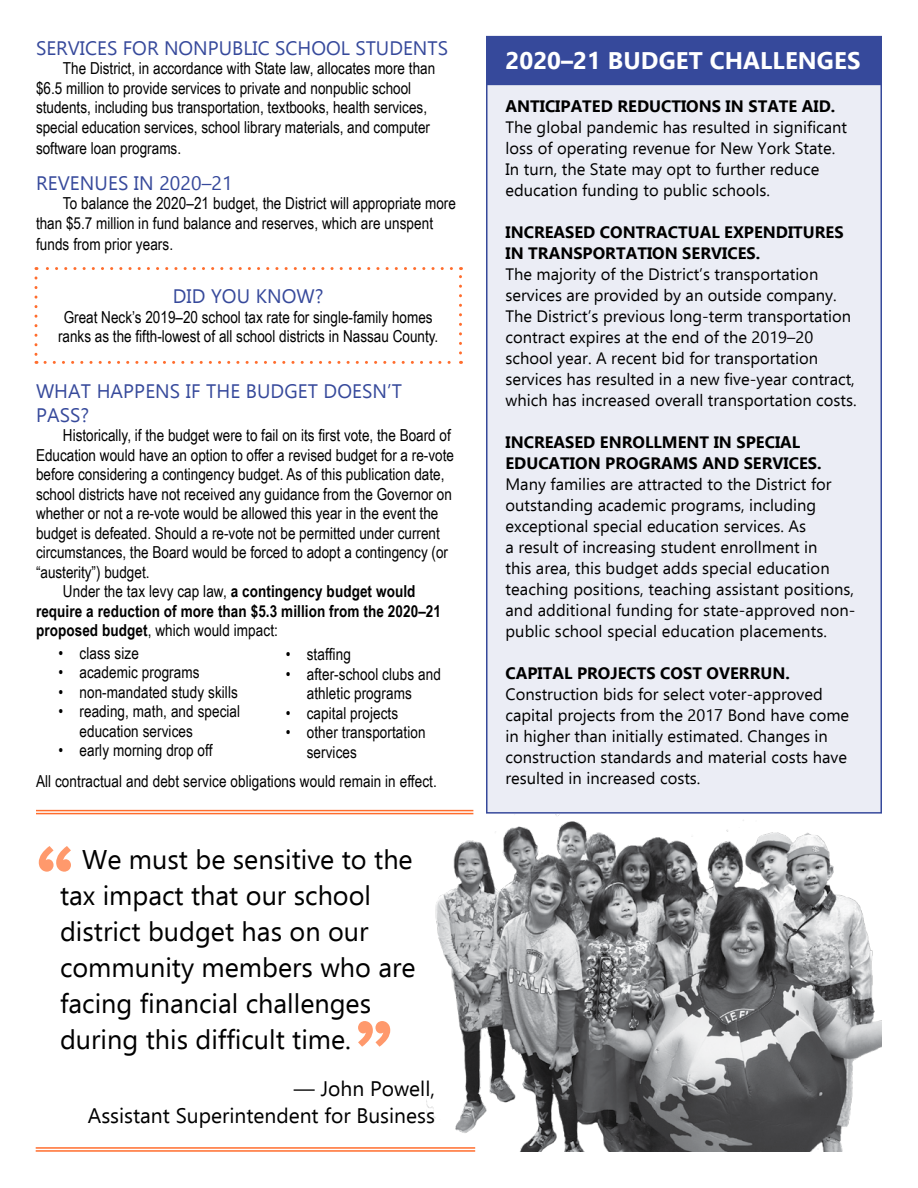
<style>
.page{position:relative;width:918px;height:1188px;background:#fff}
.page>*{position:absolute;margin:0;border:0;box-sizing:border-box;transform-origin:0 0}
.t1{font:700 72px "Bookman Old Style";color:#ff996c}
.t2{font:27px/36px "Ebrima";color:#000}
.t3{font:700 24px "Ebrima";letter-spacing:.005em;color:#fff}
.t4{font:21px/27px "Ebrima";color:#000;text-align:right}
.t5{font:19.5px/23.4px "Ebrima";letter-spacing:.005em;color:#36499b}
.t6{font:16.5px/19.5px "Arial Narrow";color:#000}
.t7{font:16.5px/21px "Ebrima";color:#000}
.t8{font:700 16.5px/21px "Ebrima";color:#000}
.t9{font:700 16.5px "Arial Narrow";letter-spacing:.005em;color:#000}
.s1{font-weight:400}
.s2{font-weight:700}
</style>
<div class="page">
<hr style="left:36px;top:1147px;width:439px;height:2px;background:#ff6d2d">
<hr style="left:36px;top:1150px;width:439px;height:2px;background:#ff6d2d">
<hr style="left:36px;top:810px;width:437px;height:1px;background:#ff6d2d">
<hr style="left:36px;top:813px;width:437px;height:1px;background:#ff6d2d">
<div style="left:486px;top:36px;width:396px;height:778px;background:#ebedf5;border:2px solid #36499b"></div>
<div style="left:487px;top:37px;width:394px;height:48px;background:#36499b"></div>
<svg style="left:34px;top:278px;width:4px;height:86px"></svg>
<svg style="left:45px;top:361px;width:416px;height:3px"></svg>
<svg style="left:459px;top:267px;width:3px;height:86px"></svg>
<svg style="left:36px;top:267px;width:415px;height:3px"></svg>
<img style="left:427px;top:815px;width:455px;height:337px">
<p class="t5" style="left:36px;top:35px;width:414px">SERVICES FOR NONPUBLIC SCHOOL STUDENTS</p>
<p class="t6" style="left:36px;top:58px;width:401px;text-indent:27px">The District, in accordance with State law, allocates more than $6.5 million to provide services to private and nonpublic school students, including bus transportation, textbooks, health services, special education services, school library materials, and computer</p>
<p class="t6" style="left:36px;top:138px;width:147px">software loan programs.</p>
<p class="t5" style="left:36px;top:170px;width:198px">REVENUES IN 2020–21</p>
<p class="t6" style="left:36px;top:193px;width:421px;text-indent:27px">To balance the 2020–21 budget, the District will appropriate more than $5.7 million in fund balance and reserves, which are unspent</p>
<p class="t6" style="left:36px;top:234px;width:139px">funds from prior years.</p>
<p class="t5" style="left:173px;top:284px;width:152px">DID YOU KNOW?</p>
<p class="t6" style="left:58px;top:306px;width:382px;text-align:center">Great Neck’s 2019–20 school tax rate for single-family homes ranks as the fifth-lowest of all school districts in Nassau County.</p>
<p class="t5" style="left:36px;top:379px;width:368px">WHAT HAPPENS IF THE BUDGET DOESN’T<br>PASS?</p>
<p class="t6" style="left:63px;top:425px;width:389px">Historically, if the budget were to fail on its first vote, the Board of</p>
<p class="t6" style="left:36px;top:444px;width:420px">Education would have an option to offer a revised budget for a re-vote</p>
<p class="t6" style="left:36px;top:464px;width:410px">before considering a contingency budget. As of this publication date,</p>
<p class="t6" style="left:36px;top:483px;width:417px">school districts have not received any guidance from the Governor on</p>
<p class="t6" style="left:36px;top:503px;width:404px">whether or not a re-vote would be allowed this year in the event the</p>
<p class="t6" style="left:36px;top:522px;width:405px">budget is defeated. Should a re-vote not be permitted under current</p>
<p class="t6" style="left:36px;top:542px;width:414px">circumstances, the Board would be forced to adopt a contingency (or</p>
<p class="t6" style="left:36px;top:561px;width:115px">“austerity”) budget.</p>
<p class="t9" style="left:63px;top:579px;width:354px"><span class="s1">Under the tax levy cap law,</span> a contingency budget would</p>
<p class="t9" style="left:36px;top:598px;width:407px">require a reduction of more than $5.3 million from the 2020–21</p>
<p class="t6" style="left:36px;top:620px;width:243px"><span class="s2">proposed budget</span>, which would impact:</p>
<p class="t6" style="left:59px;top:643px;width:82px">• class size</p>
<p class="t6" style="left:59px;top:662px;width:143px">• academic programs</p>
<p class="t6" style="left:59px;top:682px;width:181px">• non-mandated study skills</p>
<p class="t6" style="left:80px;top:701px;width:162px;text-indent:-21px">• reading, math, and special education services</p>
<p class="t6" style="left:59px;top:740px;width:156px">• early morning drop off</p>
<p class="t6" style="left:286px;top:644px;width:67px">• staffing</p>
<p class="t6" style="left:286px;top:664px;width:157px;text-align:center">• after-school clubs and athletic programs</p>
<p class="t6" style="left:286px;top:703px;width:114px">• capital projects</p>
<p class="t6" style="left:307px;top:722px;width:120px;text-indent:-21px">• other transportation services</p>
<p class="t6" style="left:36px;top:771px;width:402px">All contractual and debt service obligations would remain in effect.</p>
<h1 class="t1" style="left:36px;top:821px;width:40px">“</h1>
<h2 class="t2" style="left:60px;top:840px;width:357px;text-indent:22px">We must be sensitive to the tax impact that our school district budget has on our community members who are facing financial challenges during this difficult time.</h2>
<h1 class="t1" style="left:393px;top:1072px;width:40px;rotate:-180deg">“</h1>
<p class="t4" style="left:88px;top:1074px;width:349px">— John Powell,<br>Assistant Superintendent for Business</p>
<h3 class="t3" style="left:506px;top:41px;width:357px">2020–21 BUDGET CHALLENGES</h3>
<p class="t8" style="left:506px;top:95px;width:331px">ANTICIPATED REDUCTIONS IN STATE AID.</p>
<p class="t7" style="left:506px;top:116px;width:343px">The global pandemic has resulted in significant loss of operating revenue for New York State.<br>In turn, the State may opt to further reduce education funding to public schools.</p>
<p class="t8" style="left:506px;top:221px;width:340px">INCREASED CONTRACTUAL EXPENDITURES<br>IN TRANSPORTATION SERVICES.</p>
<p class="t7" style="left:506px;top:263px;width:353px">The majority of the District’s transportation services are provided by an outside company.<br>The District’s previous long-term transportation contract expires at the end of the 2019–20 school year. A recent bid for transportation services has resulted in a new five-year contract, which has increased overall transportation costs.</p>
<p class="t8" style="left:506px;top:431px;width:318px">INCREASED ENROLLMENT IN SPECIAL<br>EDUCATION PROGRAMS AND SERVICES.</p>
<p class="t7" style="left:506px;top:474px;width:351px">Many families are attracted to the District for outstanding academic programs, including exceptional special education services. As<br>a result of increasing student enrollment in<br>this area, this budget adds special education teaching positions, teaching assistant positions, and additional funding for state-approved non&shy;public school special education placements.</p>
<p class="t8" style="left:506px;top:662px;width:286px">CAPITAL PROJECTS COST OVERRUN.</p>
<p class="t7" style="left:506px;top:684px;width:345px">Construction bids for select voter-approved capital projects from the 2017 Bond have come in higher than initially estimated. Changes in construction standards and material costs have resulted in increased costs.</p>
</div>
